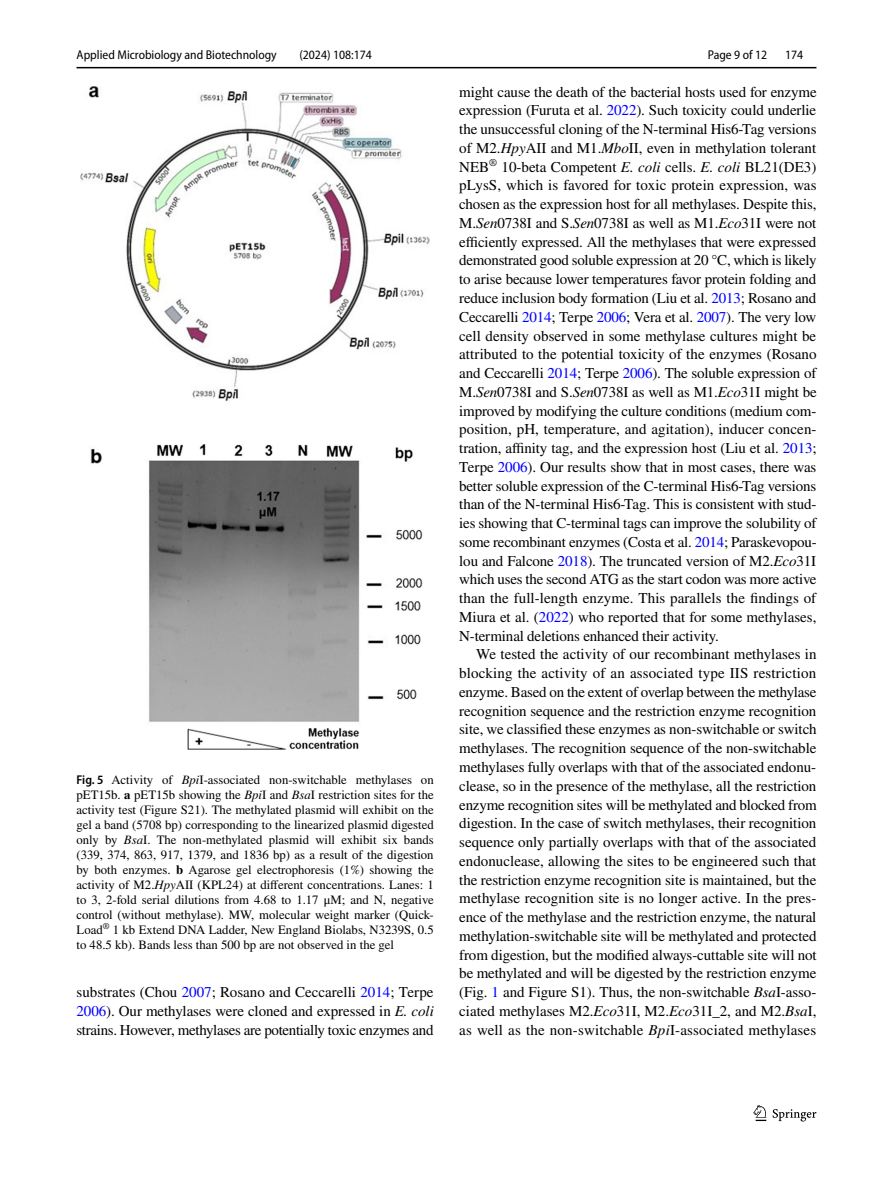
<style>
.page{position:relative;width:893px;height:1187px;background:#fff}
.page>*{position:absolute;margin:0;border:0;box-sizing:border-box;transform-origin:0 0}
.t1{font:15px/18.8px "STIX";letter-spacing:-.01em;color:#000;text-align:justify}
.t2{font:12.75px/15px "STIX";color:#000;text-align:justify}
.t3{font:semi-condensed 12.75px "Myriad Pro";color:#000}
.s1{font-family:"Myriad Pro";font-weight:600;font-stretch:semi-condensed}
.s2{font-style:italic}
.s3{font-weight:700}
.s4{color:#00f}
</style>
<div class="page">
<hr style="left:77px;top:67px;width:739px;height:1px;background:#000">
<svg style="left:753px;top:1105px;width:13px;height:15px"></svg>
<svg style="left:773px;top:1109px;width:43px;height:12px"></svg>
<img style="left:81px;top:87px;width:348px;height:662px">
<p class="t3" style="left:77px;top:48px;width:202px">Applied Microbiology and Biotechnology</p>
<p class="t3" style="left:299px;top:48px;width:74px">(2024) 108:174</p>
<p class="t3" style="left:708px;top:48px;width:61px">Page 9 of 12</p>
<p class="t3" style="left:785px;top:48px;width:20px">174</p>
<p class="t2" style="left:77px;top:773px;width:359px"><span class="s1">Fig. 5</span> Activity of <span class="s2">Bpi</span>I-associated non-switchable methylases on pET15b. <span class="s3">a</span> pET15b showing the <span class="s2">Bpi</span>I and <span class="s2">Bsa</span>I restriction sites for the activity test (Figure S21). The methylated plasmid will exhibit on the gel a band (5708 bp) corresponding to the linearized plasmid digested only by <span class="s2">Bsa</span>I. The non-methylated plasmid will exhibit six bands (339, 374, 863, 917, 1379, and 1836 bp) as a result of the digestion by both enzymes. <span class="s3">b</span> Agarose gel electrophoresis (1%) showing the activity of M2.<span class="s2">Hpy</span>AII (KPL24) at different concentrations. Lanes: 1 to 3, 2-fold serial dilutions from 4.68 to 1.17 μM; and N, negative control (without methylase). MW, molecular weight marker (Quick-Load<sup>®</sup> 1 kb Extend DNA Ladder, New England Biolabs, N3239S, 0.5 to 48.5 kb). Bands less than 500 bp are not observed in the gel</p>
<p class="t1" style="left:77px;top:983px;width:359px">substrates (Chou <span class="s4">2007</span>; Rosano and Ceccarelli <span class="s4">2014</span>; Terpe <span class="s4">2006</span>). Our methylases were cloned and expressed in <span class="s2">E. coli </span>strains. However, methylases are potentially toxic enzymes and</p>
<p class="t1" style="left:459px;top:83px;width:359px">might cause the death of the bacterial hosts used for enzyme expression (Furuta et al. <span class="s4">2022</span>). Such toxicity could underlie the unsuccessful cloning of the N-terminal His6-Tag versions of M2.<span class="s2">Hpy</span>AII and M1.<span class="s2">Mbo</span>II, even in methylation tolerant NEB<sup>®</sup> 10-beta Competent <span class="s2">E. coli</span> cells. <span class="s2">E. coli</span> BL21(DE3) pLysS, which is favored for toxic protein expression, was chosen as the expression host for all methylases. Despite this, M.<span class="s2">Sen</span>0738I and S.<span class="s2">Sen</span>0738I as well as M1.<span class="s2">Eco</span>31I were not efficiently expressed. All the methylases that were expressed demonstrated good soluble expression at 20 °C, which is likely to arise because lower temperatures favor protein folding and reduce inclusion body formation (Liu et al. <span class="s4">2013</span>; Rosano and Ceccarelli <span class="s4">2014</span>; Terpe <span class="s4">2006</span>; Vera et al. <span class="s4">2007</span>). The very low cell density observed in some methylase cultures might be attributed to the potential toxicity of the enzymes (Rosano and Ceccarelli <span class="s4">2014</span>; Terpe <span class="s4">2006</span>). The soluble expression of M.<span class="s2">Sen</span>0738I and S.<span class="s2">Sen</span>0738I as well as M1.<span class="s2">Eco</span>31I might be improved by modifying the culture conditions (medium com&shy;position, pH, temperature, and agitation), inducer concen&shy;tration, affinity tag, and the expression host (Liu et al. <span class="s4">2013</span>; Terpe <span class="s4">2006</span>). Our results show that in most cases, there was better soluble expression of the C-terminal His6-Tag versions than of the N-terminal His6-Tag. This is consistent with stud&shy;ies showing that C-terminal tags can improve the solubility of some recombinant enzymes (Costa et al. <span class="s4">2014</span>; Paraskevopou&shy;lou and Falcone <span class="s4">2018</span>). The truncated version of M2.<span class="s2">Eco</span>31I which uses the second ATG as the start codon was more active than the full-length enzyme. This parallels the findings of Miura et al. (<span class="s4">2022</span>) who reported that for some methylases, N-terminal deletions enhanced their activity.</p>
<p class="t1" style="left:459px;top:646px;width:359px;text-indent:17px">We tested the activity of our recombinant methylases in blocking the activity of an associated type IIS restriction enzyme. Based on the extent of overlap between the methylase recognition sequence and the restriction enzyme recognition site, we classified these enzymes as non-switchable or switch methylases. The recognition sequence of the non-switchable methylases fully overlaps with that of the associated endonu&shy;clease, so in the presence of the methylase, all the restriction enzyme recognition sites will be methylated and blocked from digestion. In the case of switch methylases, their recognition sequence only partially overlaps with that of the associated endonuclease, allowing the sites to be engineered such that the restriction enzyme recognition site is maintained, but the methylase recognition site is no longer active. In the pres&shy;ence of the methylase and the restriction enzyme, the natural methylation-switchable site will be methylated and protected from digestion, but the modified always-cuttable site will not be methylated and will be digested by the restriction enzyme (Fig. <span class="s4">1</span> and Figure S1). Thus, the non-switchable <span class="s2">Bsa</span>I-asso&shy;ciated methylases M2.<span class="s2">Eco</span>31I, M2.<span class="s2">Eco</span>31I_2, and M2.<span class="s2">Bsa</span>I, as well as the non-switchable <span class="s2">Bpi</span>I-associated methylases</p>
</div>
